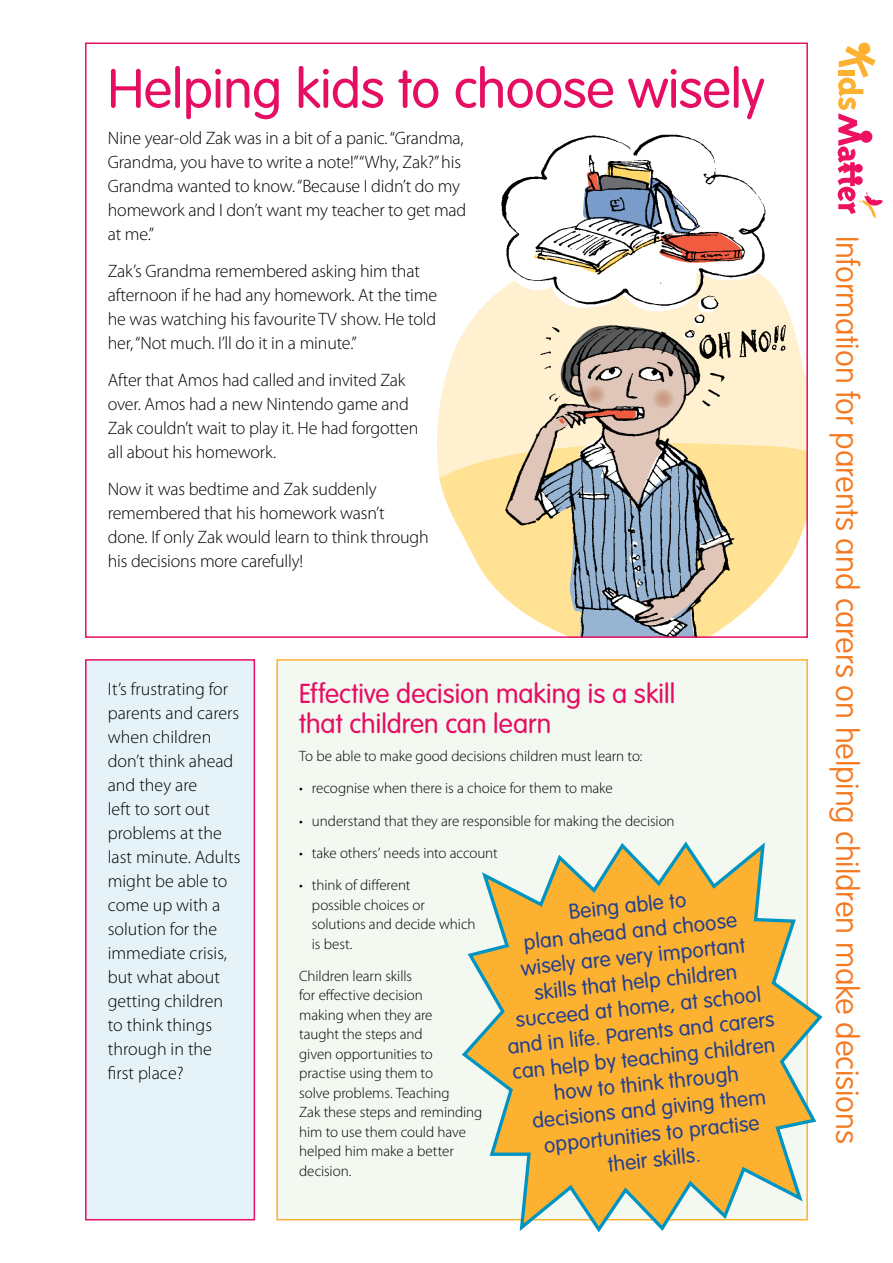
<style>
.page{position:relative;width:893px;height:1263px;background:#fff}
.page>*{position:absolute;margin:0;border:0;box-sizing:border-box;transform-origin:0 0}
.t1{font:300 54px "VAG Rounded";letter-spacing:-.005em;color:#e50e62}
.t2{font:100 31.5px "VAG Rounded";letter-spacing:-.005em;color:#f47920}
.t3{font:300 27px/30px "VAG Rounded";color:#e50e62}
.t4{font:300 21px/25.5px "VAG Rounded";color:#25408f;text-align:center}
.t5{font:300 18px/24px "Myriad Pro";letter-spacing:-.01em;color:#000}
.t6{font:300 15px/19.5px "Myriad Pro";letter-spacing:-.005em;color:#000}
</style>
<div class="page">
<svg style="left:838px;top:43px;width:45px;height:175px"></svg>
<svg style="left:437px;top:313px;width:368px;height:129px;fill:#fff1d0"></svg>
<svg style="left:437px;top:442px;width:368px;height:121px"></svg>
<img style="left:477px;top:134px;width:321px;height:501px">
<img style="left:683px;top:317px;width:122px;height:61px">
<div style="left:277px;top:660px;width:530px;height:560px;background:#f3f8f1"></div>
<div style="left:86px;top:660px;width:168px;height:560px;background:#e5f2f8"></div>
<div style="left:85px;top:659px;width:170px;height:561px;border:2px solid #e50e62"></div>
<svg style="left:459px;top:838px;width:364px;height:395px"></svg>
<h1 class="t1" style="left:108px;top:58px;width:659px">Helping kids to choose wisely</h1>
<p class="t5" style="left:108px;top:126px;width:360px">Nine year-old Zak was in a bit of a panic. “Grandma, Grandma, you have to write a note!”“Why, Zak?”his Grandma wanted to know. “Because I didn’t do my homework and I don’t want my teacher to get mad at me.”</p>
<p class="t5" style="left:108px;top:259px;width:331px">Zak’s Grandma remembered asking him that afternoon if he had any homework. At the time he was watching his favourite TV show. He told her, “Not much. I’ll do it in a minute.”</p>
<p class="t5" style="left:108px;top:368px;width:312px">After that Amos had called and invited Zak over. Amos had a new Nintendo game and Zak couldn’t wait to play it. He had forgotten all about his homework.</p>
<p class="t5" style="left:108px;top:476px;width:322px">Now it was bedtime and Zak suddenly remembered that his homework wasn’t done. If only Zak would learn to think through his decisions more carefully!</p>
<p class="t5" style="left:108px;top:677px;width:134px">It’s frustrating for parents and carers when children don’t think ahead and they are<br>left to sort out problems at the last minute. Adults might be able to come up with a solution for the immediate crisis, but what about getting children to think things through in the first place?</p>
<h3 class="t3" style="left:299px;top:678px;width:378px">Effective decision making is a skill that children can learn</h3>
<p class="t6" style="left:299px;top:746px;width:345px">To be able to make good decisions children must learn to:</p>
<p class="t6" style="left:299px;top:778px;width:315px">• recognise when there is a choice for them to make</p>
<p class="t6" style="left:299px;top:811px;width:377px">• understand that they are responsible for making the decision</p>
<p class="t6" style="left:299px;top:843px;width:200px">• take others’ needs into account</p>
<p class="t6" style="left:312px;top:875px;width:165px;text-indent:-13px">• think of different<br>possible choices or solutions and decide which is best.</p>
<p class="t6" style="left:299px;top:966px;width:185px">Children learn skills<br>for effective decision<br>making when they are<br>taught the steps and<br>given opportunities to practise using them to<br>solve problems. Teaching<br>Zak these steps and reminding him to use them could have helped him make a better decision.</p>
<p class="t4" style="left:493px;top:907px;width:270px;rotate:-6deg">Being able to<br>plan ahead and choose wisely are very important skills that help children succeed at home, at school and in life. Parents and carers can help by teaching children how to think through decisions and giving them opportunities to practise<br>their skills.</p>
<h2 class="t2" style="left:865px;top:236px;width:909px;rotate:90deg">Information for parents and carers on helping children make decisions</h2>
</div>
